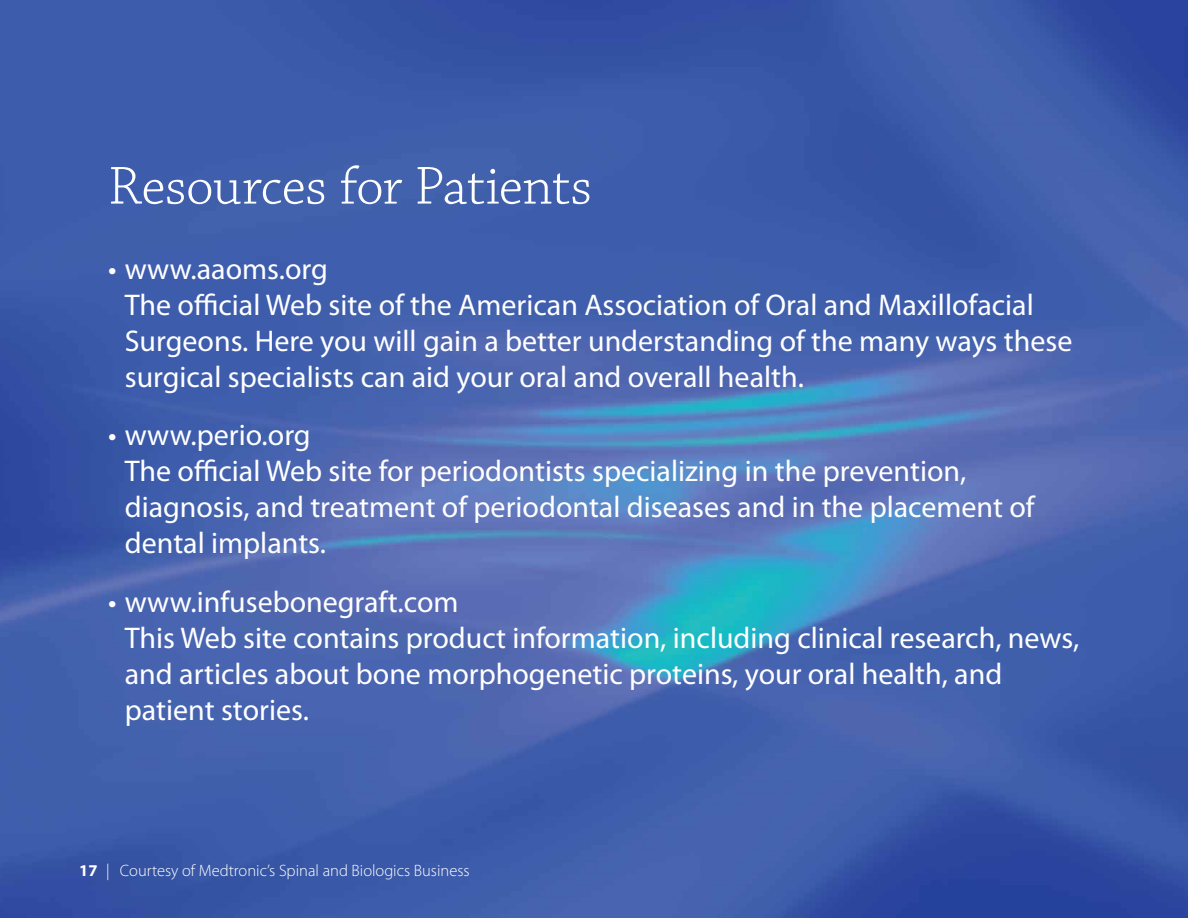
<style>
.page{position:relative;width:1188px;height:918px;background:#fff}
.page>*{position:absolute;margin:0;border:0;box-sizing:border-box;transform-origin:0 0}
.t1{font:300 56.25px "Chaparral Pro";letter-spacing:-.015em;color:#fff}
.t2{font:30px/36px "Myriad Pro";color:#fff}
.t3{font:300 16.5px "Myriad Pro";color:#fff}
.s1{font-weight:700}
</style>
<div class="page">
<img style="left:0;top:0;width:1188px;height:918px">
<h1 class="t1" style="left:108px;top:155px;width:486px">Resources for Patients</h1>
<p class="t2" style="left:125px;top:250px;width:949px;text-indent:-17px">• www.aaoms.org<br>The official Web site of the American Association of Oral and Maxillofacial Surgeons. Here you will gain a better understanding of the many ways these surgical specialists can aid your oral and overall health.</p>
<p class="t2" style="left:125px;top:417px;width:911px;text-indent:-17px">• www.perio.org<br>The official Web site for periodontists specializing in the prevention, diagnosis, and treatment of periodontal diseases and in the placement of dental implants.</p>
<p class="t2" style="left:125px;top:583px;width:956px;text-indent:-17px">• www.infusebonegraft.com<br>This Web site contains product information, including clinical research, news, and articles about bone morphogenetic proteins, your oral health, and patient stories.</p>
<p class="t3" style="left:79px;top:861px;width:392px"><span class="s1">17</span> | Courtesy of Medtronic’s Spinal and Biologics Business</p>
</div>
